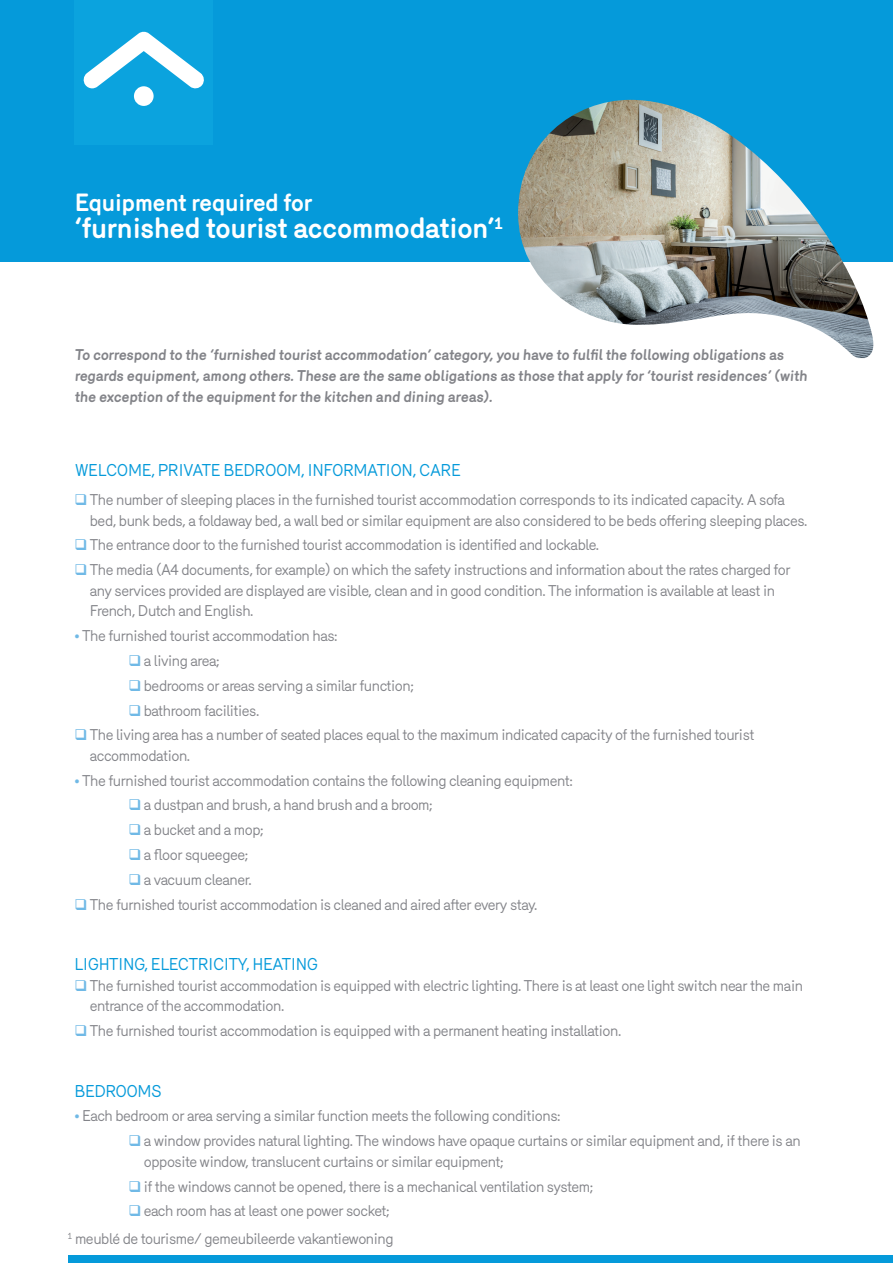
<style>
.page{position:relative;width:893px;height:1263px;background:#fff}
.page>*{position:absolute;margin:0;border:0;box-sizing:border-box;transform-origin:0 0}
.t1{font:700 28.5px "Mercury";letter-spacing:-.03em;color:#fff}
.t2{font:700 24px "Mercury";letter-spacing:-.03em;color:#fff}
.t3{font:16.5px "Mercury";letter-spacing:-.03em;color:#059ada}
.t4{font:15px/20.5px "Mercury";letter-spacing:-.03em;color:#838489}
.t5{font:700 15px/21px "Mercury";color:#838489}
.s1{color:#70b9e6}
</style>
<div class="page">
<div style="left:0;top:0;width:893px;height:261px;background:#059ada"></div>
<div style="left:68px;top:1255px;width:124px;height:8px;background:#059ada"></div>
<div style="left:530px;top:1255px;width:113px;height:8px;background:#059ada"></div>
<div style="left:192px;top:1255px;width:113px;height:8px;background:#059ada"></div>
<div style="left:643px;top:1255px;width:113px;height:8px;background:#059ada"></div>
<div style="left:305px;top:1255px;width:112px;height:8px;background:#059ada"></div>
<div style="left:756px;top:1255px;width:137px;height:8px;background:#059ada"></div>
<div style="left:417px;top:1255px;width:113px;height:8px;background:#059ada"></div>
<div style="left:74px;top:0;width:139px;height:144px;background:#0ba3de"></div>
<div style="left:134px;top:86px;width:20px;height:20px;background:#fff;border-radius:50%"></div>
<svg style="left:83px;top:31px;width:121px;height:58px"></svg>
<img style="left:518px;top:100px;width:357px;height:258px">
<h2 class="t2" style="left:74px;top:189px;width:240px">Equipment required for</h2>
<h1 class="t1" style="left:74px;top:211px;width:430px">‘furnished tourist accommodation’<sup>1</sup></h1>
<p class="t5" style="left:74px;top:344px;width:736px">To correspond to the ‘furnished tourist accommodation’ category, you have to fulfil the following obligations as regards equipment, among others. These are the same obligations as those that apply for ‘tourist residences’ (with the exception of the equipment for the kitchen and dining areas).</p>
<p class="t3" style="left:75px;top:460px;width:388px">WELCOME, PRIVATE BEDROOM, INFORMATION, CARE</p>
<p class="t4" style="left:90px;top:489px;width:719px;text-indent:-15px"><span class="s1">❑</span> The number of sleeping places in the furnished tourist accommodation corresponds to its indicated capacity. A sofa bed, bunk beds, a foldaway bed, a wall bed or similar equipment are also considered to be beds offering sleeping places.</p>
<p class="t4" style="left:74px;top:535px;width:526px"><span class="s1">❑</span> The entrance door to the furnished tourist accommodation is identified and lockable.</p>
<p class="t4" style="left:90px;top:559px;width:702px;text-indent:-15px"><span class="s1">❑</span> The media (A4 documents, for example) on which the safety instructions and information about the rates charged for any services provided are displayed are visible, clean and in good condition. The information is available at least in<br>French, Dutch and English.</p>
<p class="t4" style="left:74px;top:625px;width:265px"><span class="s1">•</span> The furnished tourist accommodation has:</p>
<p class="t4" style="left:128px;top:650px;width:93px"><span class="s1">❑</span> a living area;</p>
<p class="t4" style="left:128px;top:675px;width:287px"><span class="s1">❑</span> bedrooms or areas serving a similar function;</p>
<p class="t4" style="left:128px;top:700px;width:132px"><span class="s1">❑</span> bathroom facilities.</p>
<p class="t4" style="left:90px;top:725px;width:666px;text-indent:-15px"><span class="s1">❑</span> The living area has a number of seated places equal to the maximum indicated capacity of the furnished tourist accommodation.</p>
<p class="t4" style="left:74px;top:770px;width:500px"><span class="s1">•</span> The furnished tourist accommodation contains the following cleaning equipment:</p>
<p class="t4" style="left:128px;top:795px;width:306px"><span class="s1">❑</span> a dustpan and brush, a hand brush and a broom;</p>
<p class="t4" style="left:128px;top:819px;width:137px"><span class="s1">❑</span> a bucket and a mop;</p>
<p class="t4" style="left:128px;top:844px;width:121px"><span class="s1">❑</span> a floor squeegee;</p>
<p class="t4" style="left:128px;top:869px;width:125px"><span class="s1">❑</span> a vacuum cleaner.</p>
<p class="t4" style="left:74px;top:894px;width:465px"><span class="s1">❑</span> The furnished tourist accommodation is cleaned and aired after every stay.</p>
<p class="t3" style="left:74px;top:955px;width:245px">LIGHTING, ELECTRICITY, HEATING</p>
<p class="t4" style="left:90px;top:975px;width:715px;text-indent:-15px"><span class="s1">❑</span> The furnished tourist accommodation is equipped with electric lighting. There is at least one light switch near the main entrance of the accommodation.</p>
<p class="t4" style="left:74px;top:1020px;width:548px"><span class="s1">❑</span> The furnished tourist accommodation is equipped with a permanent heating installation.</p>
<p class="t3" style="left:74px;top:1081px;width:89px">BEDROOMS</p>
<p class="t4" style="left:74px;top:1105px;width:488px"><span class="s1">•</span> Each bedroom or area serving a similar function meets the following conditions:</p>
<p class="t4" style="left:144px;top:1130px;width:658px;text-indent:-15px"><span class="s1">❑</span> a window provides natural lighting. The windows have opaque curtains or similar equipment and, if there is an opposite window, translucent curtains or similar equipment;</p>
<p class="t4" style="left:128px;top:1176px;width:466px"><span class="s1">❑</span> if the windows cannot be opened, there is a mechanical ventilation system;</p>
<p class="t4" style="left:128px;top:1200px;width:263px"><span class="s1">❑</span> each room has at least one power socket;</p>
<p class="t4" style="left:68px;top:1228px;width:327px"><sup>1</sup> meublé de tourisme/ gemeubileerde vakantiewoning</p>
</div>
